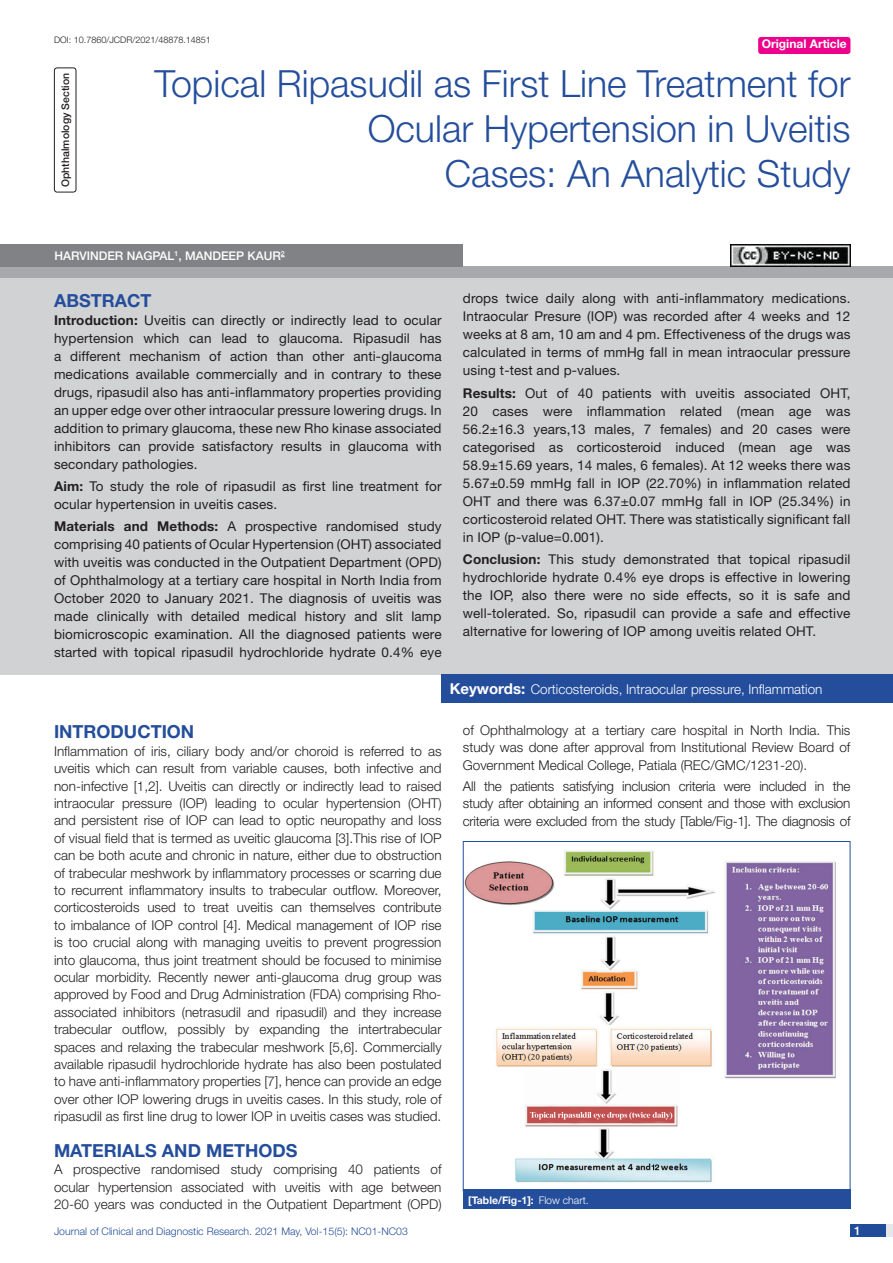
<style>
.page{position:relative;width:893px;height:1263px;background:#fff}
.page>*{position:absolute;margin:0;border:0;box-sizing:border-box;transform-origin:0 0}
.t1{font:300 37.5px/45px "Helvetica Neue";color:#244e9b;text-align:right}
.Heading{font:700 18px "Helvetica Neue";color:#244e9b}
.Abstract_head{font:700 18px "Helvetica Neue";color:#244e9b}
.Abstract_Text{font:13.5px/18px "Helvetica Neue";letter-spacing:.01em;color:#231f20;text-align:justify}
.Body_text{font:300 13.5px/17.4px "Helvetica Neue";color:#231f20;text-align:justify}
.Key_words{font:300 13.5px "Helvetica Neue";color:#fff}
.Author{font:500 12px "Helvetica Neue";color:#fff}
.t2{font:700 12px "Helvetica Neue";color:#fff}
.t3{font:300 10.5px "Helvetica Neue";color:#244e9b}
.TABLE_FIG{font:700 10.5px "Helvetica Neue";color:#fff}
.section{font:500 10.5px "Helvetica Neue";color:#231f20}
.DOI{font:300 9px "Helvetica Neue";color:#231f20}
.s1{font-weight:700}
.s2{font-weight:700;font-size:15px}
.s3{font-weight:300}
</style>
<div class="page">
<div style="left:850px;top:1224px;width:43px;height:13px;background:#e6e7e9"></div>
<div style="left:850px;top:1224px;width:35px;height:13px;background:#214c99"></div>
<div style="left:758px;top:37px;width:92px;height:17px;background:#ed028c;border-radius:3px"></div>
<div style="left:54px;top:68px;width:22px;height:124px;border:1px solid #231f20;border-radius:3px"></div>
<div style="left:0;top:267px;width:893px;height:12px;background:#a8a9ad"></div>
<div style="left:0;top:244px;width:463px;height:23px;background:#808285"></div>
<div style="left:0;top:278px;width:893px;height:397px;background:#d1d2d4"></div>
<div style="left:442px;top:674px;width:451px;height:29px;background:#244e9b"></div>
<img style="left:465px;top:850px;width:371px;height:333px">
<div style="left:463px;top:1190px;width:387px;height:19px;background:#244e9b"></div>
<img style="left:730px;top:244px;width:120px;height:23px">
<p class="DOI" style="left:54px;top:35px;width:158px">DOI: 10.7860/JCDR/2021/48878.14851</p>
<p class="t2" style="left:762px;top:37px;width:87px">Original Article</p>
<p class="section" style="left:59px;top:187px;width:115px;rotate:-90deg">OPHTHALMOLOGY SECTION</p>
<p class="t1" style="left:154px;top:60px;width:697px">Topical Ripasudil as First Line Treatment for<br>Ocular Hypertension in Uveitis<br>Cases: An Analytic Study</p>
<p class="Author" style="left:54px;top:249px;width:232px">HARVINDER NAGPAL<sup>1</sup>, MANDEEP KAUR<sup>2</sup></p>
<p class="Abstract_head" style="left:54px;top:289px;width:98px">ABSTRACT</p>
<p class="Abstract_Text" style="left:54px;top:311px;width:389px"><span class="s1">Introduction:</span> Uveitis can directly or indirectly lead to ocular hypertension which can lead to glaucoma. Ripasudil has a different mechanism of action than other anti-glaucoma medications available commercially and in contrary to these drugs, ripasudil also has anti-inflammatory properties providing an upper edge over other intraocular pressure lowering drugs. In addition to primary glaucoma, these new Rho kinase associated inhibitors can provide satisfactory results in glaucoma with secondary pathologies.</p>
<p class="Abstract_Text" style="left:54px;top:477px;width:389px"><span class="s1">Aim:</span> To study the role of ripasudil as first line treatment for ocular hypertension in uveitis cases.</p>
<p class="Abstract_Text" style="left:54px;top:517px;width:389px"><span class="s1">Materials and Methods:</span> A prospective randomised study comprising 40 patients of Ocular Hypertension (OHT) associated with uveitis was conducted in the Outpatient Department (OPD) of Ophthalmology at a tertiary care hospital in North India from October 2020 to January 2021. The diagnosis of uveitis was made clinically with detailed medical history and slit lamp biomicroscopic examination. All the diagnosed patients were started with topical ripasudil hydrochloride hydrate 0.4% eye</p>
<p class="Abstract_Text" style="left:463px;top:289px;width:389px">drops twice daily along with anti-inflammatory medications.<br>Intraocular Presure (IOP) was recorded after 4 weeks and 12 weeks at 8 am, 10 am and 4 pm. Effectiveness of the drugs was calculated in terms of mmHg fall in mean intraocular pressure using t-test and p-values.</p>
<p class="Abstract_Text" style="left:463px;top:384px;width:389px"><span class="s1">Results:</span> Out of 40 patients with uveitis associated OHT, 20 cases were inflammation related (mean age was 56.2±16.3 years,13 males, 7 females) and 20 cases were categorised as corticosteroid induced (mean age was 58.9±15.69 years, 14 males, 6 females). At 12 weeks there was 5.67±0.59 mmHg fall in IOP (22.70%) in inflammation related OHT and there was 6.37±0.07 mmHg fall in IOP (25.34%) in corticosteroid related OHT. There was statistically significant fall in IOP (p-value=0.001).</p>
<p class="Abstract_Text" style="left:463px;top:550px;width:389px"><span class="s1">Conclusion:</span> This study demonstrated that topical ripasudil hydrochloride hydrate 0.4% eye drops is effective in lowering the IOP, also there were no side effects, so it is safe and well-tolerated. So, ripasudil can provide a safe and effective alternative for lowering of IOP among uveitis related OHT.</p>
<p class="Key_words" style="left:450px;top:681px;width:374px"><span class="s2">Keywords:</span> Corticosteroids, Intraocular pressure, Inflammation</p>
<p class="Heading" style="left:54px;top:721px;width:142px">Introduction</p>
<p class="Body_text" style="left:54px;top:742px;width:389px">Inflammation of iris, ciliary body and/or choroid is referred to as uveitis which can result from variable causes, both infective and non-infective [1,2]. Uveitis can directly or indirectly lead to raised intraocular pressure (IOP) leading to ocular hypertension (OHT) and persistent rise of IOP can lead to optic neuropathy and loss of visual field that is termed as uveitic glaucoma [3].This rise of IOP can be both acute and chronic in nature, either due to obstruction of trabecular meshwork by inflammatory processes or scarring due to recurrent inflammatory insults to trabecular outflow. Moreover, corticosteroids used to treat uveitis can themselves contribute to imbalance of IOP control [4]. Medical management of IOP rise is too crucial along with managing uveitis to prevent progression into glaucoma, thus joint treatment should be focused to minimise ocular morbidity. Recently newer anti-glaucoma drug group was approved by Food and Drug Administration (FDA) comprising Rho&shy;associated inhibitors (netrasudil and ripasudil) and they increase trabecular outflow, possibly by expanding the intertrabecular spaces and relaxing the trabecular meshwork [5,6]. Commercially available ripasudil hydrochloride hydrate has also been postulated to have anti-inflammatory properties [7], hence can provide an edge over other IOP lowering drugs in uveitis cases. In this study, role of ripasudil as first line drug to lower IOP in uveitis cases was studied.</p>
<p class="Heading" style="left:54px;top:1139px;width:50px">Material</p>
<p class="Heading" style="left:145px;top:1139px;width:152px">S and Methods</p>
<p class="Body_text" style="left:54px;top:1160px;width:389px">A prospective randomised study comprising 40 patients of ocular hypertension associated with uveitis with age between 20-60 years was conducted in the Outpatient Department (OPD)</p>
<p class="Body_text" style="left:463px;top:721px;width:389px">of Ophthalmology at a tertiary care hospital in North India. This study was done after approval from Institutional Review Board of Government Medical College, Patiala (REC/GMC/1231-20).</p>
<p class="Body_text" style="left:463px;top:777px;width:389px">All the patients satisfying inclusion criteria were included in the study after obtaining an informed consent and those with exclusion criteria were excluded from the study [Table/Fig-1]. The diagnosis of</p>
<p class="TABLE_FIG" style="left:468px;top:1193px;width:122px">[Table/Fig-1]: <span class="s3">Flow chart.</span></p>
<p class="t3" style="left:54px;top:1225px;width:355px">Journal of Clinical and Diagnostic Research. 2021 May, Vol-15(5): NC01-NC03</p>
<p class="Author" style="left:854px;top:1223px;width:8px">1</p>
</div>
